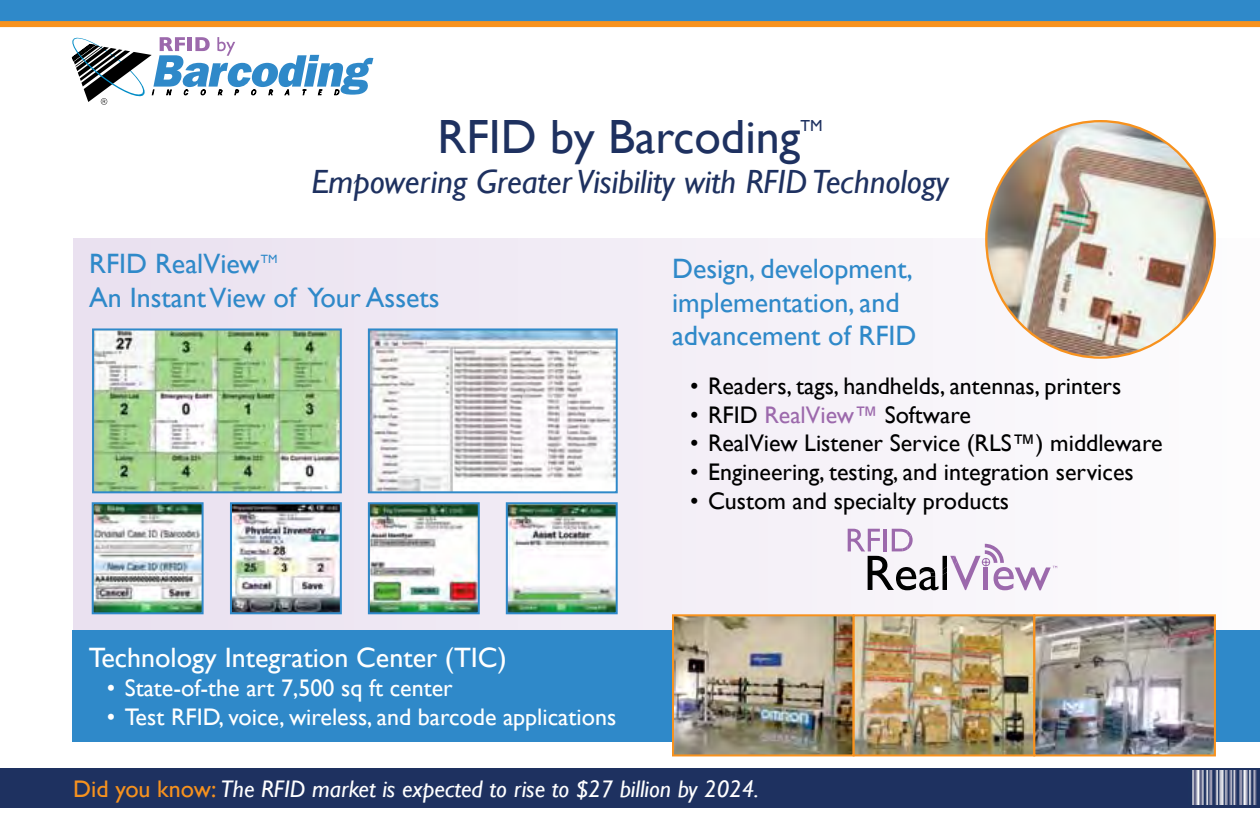
<style>
.page{position:relative;width:1260px;height:828px;background:#fff}
.page>*{position:absolute;margin:0;border:0;box-sizing:border-box;transform-origin:0 0}
.t1{font:48px "Gill Sans";color:#1e3160}
.t2{font:italic 33.6px "Gill Sans";color:#1e3160}
.t3{font:28px/33.6px "Gill Sans";color:#2f89c9}
.t4{font:28px "Gill Sans";color:#fff}
.t5{font:24px "Gill Sans";color:#000}
.t6{font:24px "Gill Sans";color:#fff}
.t7{font:italic 24px "Gill Sans";color:#fff}
.t8{font:16px "Gill Sans";color:#1e3160}
.t9{font:12px "Gill Sans";color:#2f89c9}
.s1{color:#9c69ac}
.s2{font-style:normal;color:#f7921e}
</style>
<div class="page">
<div style="left:0;top:768px;width:1260px;height:39px;background:#1e3160"></div>
<hr style="left:0;top:396px;width:1px;height:360px;background:#dbe7b8">
<div style="left:73px;top:238px;width:1187px;height:427px;background:linear-gradient(to right,#e8dfef,#fdfcfd)"></div>
<svg style="left:848px;top:529px;width:209px;height:61px"></svg>
<img style="left:95px;top:331px;width:244px;height:159px">
<div style="left:92px;top:328px;width:250px;height:165px;border:2px solid #2f89c9"></div>
<img style="left:371px;top:331px;width:244px;height:159px">
<div style="left:368px;top:328px;width:250px;height:165px;border:2px solid #2f89c9"></div>
<div style="left:72px;top:630px;width:1188px;height:112px;background:#2f89c9"></div>
<img style="left:675px;top:617px;width:538px;height:136px">
<div style="left:672px;top:614px;width:183px;height:142px;border:2px solid #f7921e"></div>
<div style="left:853px;top:614px;width:182px;height:142px;border:2px solid #f7921e"></div>
<div style="left:1033px;top:614px;width:183px;height:142px;border:2px solid #f7921e"></div>
<img style="left:986px;top:121px;width:229px;height:235px">
<img style="left:95px;top:505px;width:106px;height:106px">
<div style="left:92px;top:502px;width:112px;height:112px;border:2px solid #2f89c9"></div>
<img style="left:233px;top:505px;width:106px;height:106px">
<div style="left:230px;top:502px;width:112px;height:112px;border:2px solid #2f89c9"></div>
<img style="left:371px;top:505px;width:106px;height:106px">
<div style="left:368px;top:502px;width:112px;height:112px;border:2px solid #2f89c9"></div>
<img style="left:509px;top:505px;width:106px;height:106px">
<div style="left:506px;top:502px;width:112px;height:112px;border:2px solid #2f89c9"></div>
<img style="left:1192px;top:770px;width:65px;height:35px">
<div style="left:0;top:0;width:1260px;height:21px;background:#2f89c9"></div>
<div style="left:0;top:21px;width:1260px;height:6px;background:#f7921e"></div>
<svg style="left:71px;top:37px;width:302px;height:68px"></svg>
<h1 class="t1" style="left:437px;top:109px;width:365px">RFID by Barcoding</h1>
<p class="t8" style="left:800px;top:116px;width:24px">TM</p>
<h2 class="t2" style="left:311px;top:163px;width:639px">Empowering Greater Visibility with RFID Technology</h2>
<p class="t3" style="left:89px;top:247px;width:172px">RFID RealView</p>
<p class="t9" style="left:261px;top:252px;width:18px">TM</p>
<p class="t3" style="left:89px;top:280px;width:352px">An Instant View of Your Assets</p>
<p class="t4" style="left:89px;top:641px;width:420px">Technology Integration Center (TIC)</p>
<p class="t6" style="left:107px;top:674px;width:348px">• State-of-the art 7,500 sq ft center</p>
<p class="t6" style="left:107px;top:703px;width:511px">• Test RFID, voice, wireless, and barcode applications</p>
<p class="t3" style="left:672px;top:251px;width:246px">Design, development, implementation, and advancement of RFID</p>
<p class="t5" style="left:690px;top:372px;width:433px">• Readers, tags, handhelds, antennas, printers</p>
<p class="t5" style="left:690px;top:400px;width:282px">• RFID <span class="s1">RealView™</span> Software</p>
<p class="t5" style="left:690px;top:429px;width:474px">• RealView Listener Service (RLS™) middleware</p>
<p class="t5" style="left:690px;top:458px;width:445px">• Engineering, testing, and integration services</p>
<p class="t5" style="left:690px;top:487px;width:321px">• Custom and specialty products</p>
<p class="t7" style="left:73px;top:775px;width:687px"><span class="s2">Did you know:</span> The RFID market is expected to rise to $27 billion by 2024.</p>
</div>
